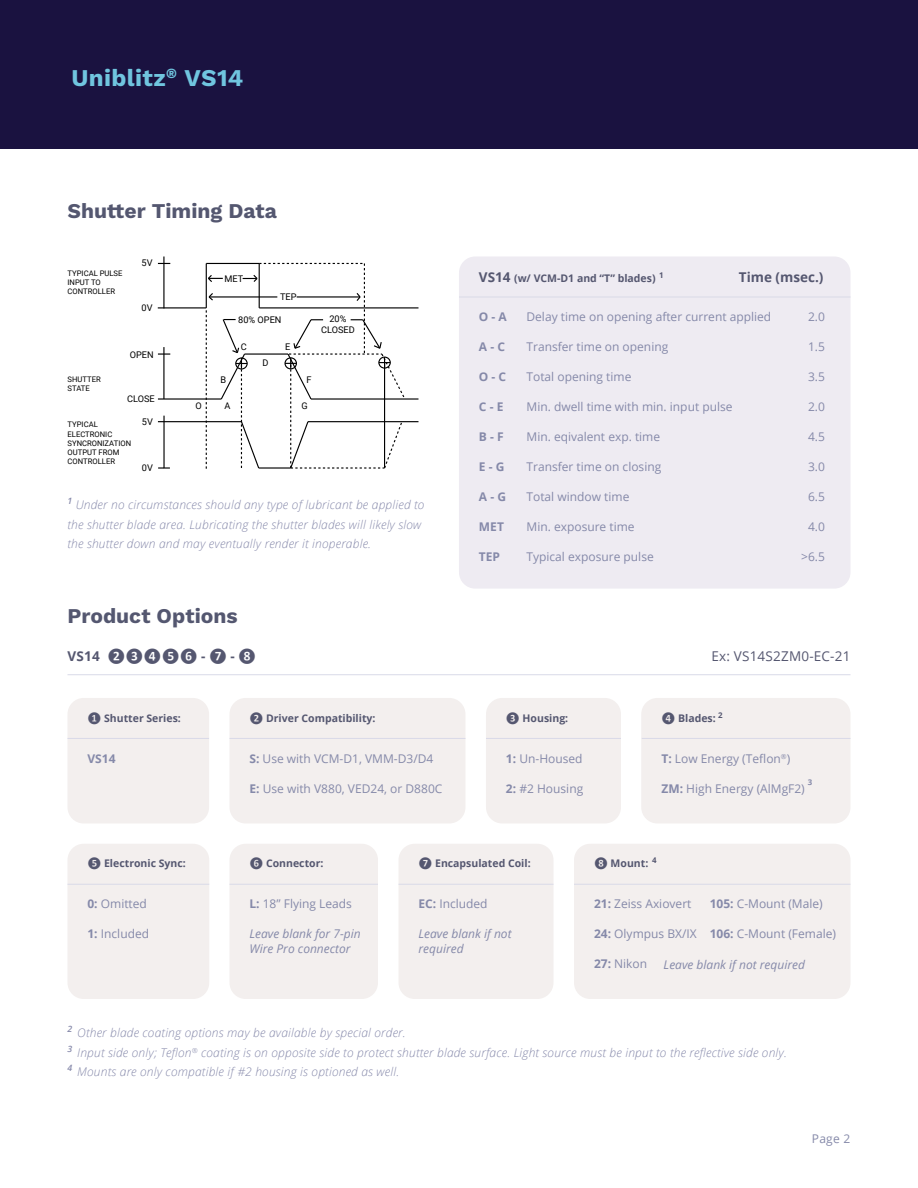
<style>
.page{position:relative;width:918px;height:1188px;background:#fff}
.page>*{position:absolute;margin:0;border:0;box-sizing:border-box;transform-origin:0 0}
.t1{font:700 24px "Work Sans";letter-spacing:.015em;color:#70c5df}
.t2{font:700 21px "Work Sans";color:#545770}
.t3{font:13.5px "Open Sans";letter-spacing:.015em;color:#555770}
.t4{font:700 13.5px "Calibri";letter-spacing:.015em;color:#555770}
.t5{font:700 13.5px "Open Sans";color:#555770}
.t6{font:12px "Open Sans";color:#8589a9}
.t7{font:italic 300 12px/19.5px "Open Sans";letter-spacing:.015em;color:#8689aa}
.t8{font:italic 12px/15px "Open Sans";color:#8589a9}
.t9{font:700 12px "Open Sans";color:#8589a9}
.t10{font:700 10.5px "Open Sans";color:#555770}
.t11{font:9.15px/10.9px "Roboto";color:#000;text-align:center}
.t12{font:700 7.8px "Open Sans";color:#555770}
.t13{font:700 7.8px "Open Sans";color:#8589a9}
.t14{font:7.65px/9.1px "Roboto";color:#000}
.s1{font-size:13.5px}
.s2{font-family:"Open Sans"}
.s3{font-family:"Calibri"}
.s4{font-weight:700}
</style>
<div class="page">
<div style="left:0;top:0;width:918px;height:148px;background:#1a1240"></div>
<div style="left:459px;top:256px;width:391px;height:333px;background:#eeebf2;border-radius:16px"></div>
<div style="left:67px;top:698px;width:142px;height:125px;background:#f3efee;border-radius:16px"></div>
<hr style="left:459px;top:297px;width:391px;height:1px;background:#d9dae8">
<hr style="left:68px;top:738px;width:141px;height:1px;background:#d9dae8">
<hr style="left:68px;top:674px;width:782px;height:1px;background:#d9dae8">
<hr style="left:158px;top:307px;width:48px;height:1px;background:#000">
<hr style="left:259px;top:307px;width:159px;height:1px;background:#000">
<hr style="left:158px;top:398px;width:63px;height:2px;background:#000">
<hr style="left:311px;top:398px;width:107px;height:2px;background:#000">
<hr style="left:163px;top:347px;width:2px;height:52px;background:#000">
<svg style="left:158px;top:353px;width:12px;height:2px"></svg>
<hr style="left:163px;top:257px;width:2px;height:51px;background:#000">
<svg style="left:158px;top:467px;width:12px;height:2px"></svg>
<hr style="left:163px;top:416px;width:2px;height:52px;background:#000">
<hr style="left:158px;top:421px;width:83px;height:1px;background:#000">
<hr style="left:308px;top:421px;width:110px;height:1px;background:#000">
<svg style="left:206px;top:263px;width:200px;height:206px"></svg>
<div style="left:67px;top:844px;width:142px;height:155px;background:#f3efee;border-radius:16px"></div>
<div style="left:230px;top:844px;width:148px;height:155px;background:#f3efee;border-radius:16px"></div>
<div style="left:399px;top:844px;width:155px;height:155px;background:#f3efee;border-radius:16px"></div>
<div style="left:574px;top:844px;width:277px;height:155px;background:#f3efee;border-radius:16px"></div>
<hr style="left:68px;top:884px;width:141px;height:1px;background:#d9dae8">
<hr style="left:230px;top:884px;width:148px;height:1px;background:#d9dae8">
<hr style="left:399px;top:884px;width:154px;height:1px;background:#d9dae8">
<hr style="left:574px;top:884px;width:276px;height:1px;background:#d9dae8">
<div style="left:230px;top:698px;width:235px;height:125px;background:#f3efee;border-radius:16px"></div>
<div style="left:486px;top:698px;width:135px;height:125px;background:#f3efee;border-radius:16px"></div>
<div style="left:641px;top:698px;width:209px;height:125px;background:#f3efee;border-radius:16px"></div>
<hr style="left:230px;top:738px;width:235px;height:1px;background:#d9dae8">
<hr style="left:486px;top:738px;width:135px;height:1px;background:#d9dae8">
<hr style="left:642px;top:738px;width:208px;height:1px;background:#d9dae8">
<h1 class="t1" style="left:71px;top:64px;width:173px">Uniblitz<sup>®</sup> VS14</h1>
<h2 class="t2" style="left:68px;top:199px;width:211px">Shutter Timing Data</h2>
<p class="t14" style="left:68px;top:268px;width:56px">TYPICAL PULSE<br>INPUT TO<br>CONTROLLER</p>
<p class="t11" style="left:142px;top:256px;width:13px">5V</p>
<p class="t11" style="left:142px;top:302px;width:13px">0V</p>
<p class="t11" style="left:130px;top:349px;width:25px">OPEN</p>
<p class="t11" style="left:225px;top:273px;width:20px">MET</p>
<p class="t11" style="left:238px;top:314px;width:45px">80% OPEN</p>
<p class="t11" style="left:241px;top:341px;width:7px">C</p>
<p class="t11" style="left:285px;top:341px;width:7px">E</p>
<p class="t11" style="left:280px;top:291px;width:18px">TEP</p>
<p class="t11" style="left:263px;top:357px;width:8px">D</p>
<p class="t11" style="left:321px;top:313px;width:35px">20%<br>CLOSED</p>
<p class="t14" style="left:68px;top:374px;width:35px">SHUTTER<br>STATE</p>
<p class="t14" style="left:68px;top:420px;width:65px">TYPICAL<br>ELECTRONIC<br>SYNCRONIZATION<br>OUTPUT FROM<br>CONTROLLER</p>
<p class="t7" style="left:68px;top:495px;width:359px"><sup>1</sup> Under no circumstances should any type of lubricant be applied to the shutter blade area. Lubricating the shutter blades will likely slow the shutter down and may eventually render it inoperable.</p>
<p class="t11" style="left:221px;top:374px;width:7px">B</p>
<p class="t11" style="left:306px;top:374px;width:7px">F</p>
<p class="t11" style="left:127px;top:392px;width:29px">CLOSE</p>
<p class="t11" style="left:225px;top:400px;width:7px">A</p>
<p class="t11" style="left:301px;top:400px;width:8px">G</p>
<p class="t11" style="left:196px;top:400px;width:8px">O</p>
<p class="t11" style="left:142px;top:416px;width:13px">5V</p>
<p class="t11" style="left:142px;top:462px;width:13px">0V</p>
<h2 class="t2" style="left:68px;top:604px;width:172px">Product Options</h2>
<p class="t10" style="left:479px;top:271px;width:186px"><span class="s1">VS14</span> (w/ VCM-D1 and “T” blades) <sup>1</sup></p>
<p class="t5" style="left:739px;top:268px;width:86px">Time (msec.)</p>
<p class="t9" style="left:479px;top:308px;width:29px">O - A</p>
<p class="t9" style="left:479px;top:338px;width:28px">A - C</p>
<p class="t9" style="left:479px;top:368px;width:29px">O - C</p>
<p class="t9" style="left:479px;top:398px;width:26px">C - E</p>
<p class="t9" style="left:479px;top:428px;width:26px">B - F</p>
<p class="t9" style="left:479px;top:458px;width:27px">E - G</p>
<p class="t9" style="left:479px;top:488px;width:29px">A - G</p>
<p class="t9" style="left:479px;top:518px;width:26px">MET</p>
<p class="t9" style="left:479px;top:548px;width:23px">TEP</p>
<p class="t6" style="left:526px;top:309px;width:246px">Delay time on opening after current applied</p>
<p class="t6" style="left:526px;top:339px;width:143px">Transfer time on opening</p>
<p class="t6" style="left:526px;top:369px;width:106px">Total opening time</p>
<p class="t6" style="left:526px;top:399px;width:208px">Min. dwell time with min. input pulse</p>
<p class="t6" style="left:526px;top:429px;width:135px">Min. eqivalent exp. time</p>
<p class="t6" style="left:526px;top:459px;width:136px">Transfer time on closing</p>
<p class="t6" style="left:526px;top:489px;width:104px">Total window time</p>
<p class="t6" style="left:526px;top:519px;width:110px">Min. exposure time</p>
<p class="t6" style="left:526px;top:549px;width:129px">Typical exposure pulse</p>
<p class="t6" style="left:808px;top:309px;width:18px">2.0</p>
<p class="t6" style="left:808px;top:339px;width:18px">1.5</p>
<p class="t6" style="left:808px;top:369px;width:18px">3.5</p>
<p class="t6" style="left:808px;top:399px;width:18px">2.0</p>
<p class="t6" style="left:808px;top:429px;width:18px">4.5</p>
<p class="t6" style="left:808px;top:459px;width:18px">3.0</p>
<p class="t6" style="left:808px;top:489px;width:18px">6.5</p>
<p class="t6" style="left:808px;top:519px;width:18px">4.0</p>
<p class="t6" style="left:801px;top:549px;width:25px">&gt;6.5</p>
<p class="t4" style="left:68px;top:647px;width:190px"><span class="s2">VS14</span> ❷❸❹❺❻ <span class="s2">-</span> ❼ <span class="s2">-</span> ❽</p>
<p class="t3" style="left:711px;top:647px;width:141px">Ex: VS14S2ZM0-EC-21</p>
<p class="t10" style="left:87px;top:710px;width:95px"><span class="s3">❶</span> Shutter Series:</p>
<p class="t9" style="left:87px;top:750px;width:30px">VS14</p>
<p class="t10" style="left:249px;top:710px;width:128px"><span class="s3">❷</span> Driver Compatibility:</p>
<p class="t10" style="left:506px;top:710px;width:64px"><span class="s3">❸</span> Housing:</p>
<p class="t10" style="left:661px;top:710px;width:56px"><span class="s3">❹</span> Blades:</p>
<p class="t6" style="left:249px;top:750px;width:185px"><span class="s4">S:</span> Use with VCM-D1, VMM-D3/D4</p>
<p class="t6" style="left:249px;top:780px;width:194px"><span class="s4">E:</span> Use with V880, VED24, or D880C</p>
<p class="t12" style="left:718px;top:709px;width:6px">2</p>
<p class="t6" style="left:662px;top:750px;width:130px"><span class="s4">T:</span> Low Energy (Teflon<sup>®</sup>)</p>
<p class="t6" style="left:662px;top:780px;width:145px"><span class="s4">ZM:</span> High Energy (AlMgF2)</p>
<p class="t6" style="left:506px;top:750px;width:78px"><span class="s4">1:</span> Un-Housed</p>
<p class="t6" style="left:506px;top:780px;width:79px"><span class="s4">2:</span> #2 Housing</p>
<p class="t13" style="left:808px;top:777px;width:6px">3</p>
<p class="t12" style="left:652px;top:854px;width:6px">4</p>
<p class="t10" style="left:87px;top:856px;width:100px"><span class="s3">❺</span> Electronic Sync:</p>
<p class="t10" style="left:249px;top:856px;width:76px"><span class="s3">❻</span> Connector:</p>
<p class="t10" style="left:419px;top:856px;width:114px"><span class="s3">❼</span> Encapsulated Coil:</p>
<p class="t10" style="left:594px;top:856px;width:56px"><span class="s3">❽</span> Mount:</p>
<p class="t6" style="left:87px;top:896px;width:61px"><span class="s4">0:</span> Omitted</p>
<p class="t6" style="left:87px;top:926px;width:63px"><span class="s4">1:</span> Included</p>
<p class="t6" style="left:249px;top:896px;width:104px"><span class="s4">L:</span> 18” Flying Leads</p>
<p class="t8" style="left:249px;top:926px;width:113px">Leave blank for 7-pin<br>Wire Pro connector</p>
<p class="t6" style="left:710px;top:896px;width:115px"><span class="s4">105:</span> C-Mount (Male)</p>
<p class="t6" style="left:710px;top:926px;width:128px"><span class="s4">106:</span> C-Mount (Female)</p>
<p class="t8" style="left:664px;top:956px;width:143px">Leave blank if not required</p>
<p class="t6" style="left:418px;top:896px;width:71px"><span class="s4">EC:</span> Included</p>
<p class="t8" style="left:418px;top:926px;width:95px">Leave blank if not required</p>
<p class="t6" style="left:594px;top:896px;width:99px"><span class="s4">21:</span> Zeiss Axiovert</p>
<p class="t6" style="left:594px;top:926px;width:104px"><span class="s4">24:</span> Olympus BX/IX</p>
<p class="t6" style="left:594px;top:956px;width:55px"><span class="s4">27:</span> Nikon</p>
<p class="t7" style="left:68px;top:1023px;width:721px"><sup>2</sup> Other blade coating options may be available by special order.<br><sup>3</sup> Input side only; Teflon<sup>®</sup> coating is on opposite side to protect shutter blade surface. Light source must be input to the reflective side only.<br><sup>4</sup> Mounts are only compatible if #2 housing is optioned as well.</p>
<p class="t6" style="left:812px;top:1131px;width:40px">Page 2</p>
</div>
